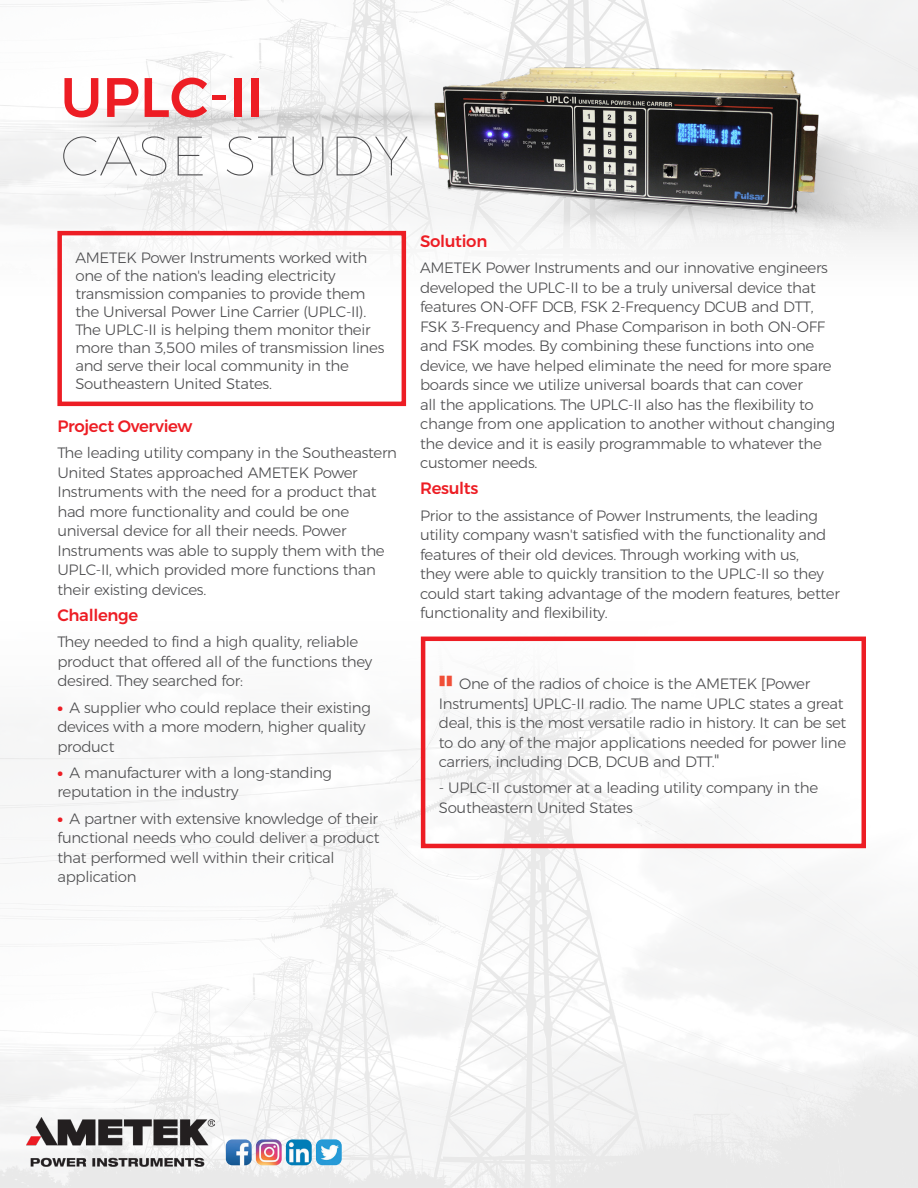
<style>
.page{position:relative;width:918px;height:1188px;background:#fff}
.page>*{position:absolute;margin:0;border:0;box-sizing:border-box;transform-origin:0 0}
.t1{font:100 55.5px "Montserrat";color:#4d4d4f}
.t2{font:500 55.5px "Montserrat";color:#ed1d24}
.t3{font:700 37.5px "Montserrat";color:#f04e37}
.t4{font:500 16.5px "Montserrat";letter-spacing:-.02em;color:#ed1d24}
.t5{font:300 15px/19.5px "Montserrat";letter-spacing:-.02em;color:#4d4d4f}
.s1{font-weight:900;color:#ed1d24}
.s2{font-size:18px}
</style>
<div class="page">
<img style="left:0;top:636px;width:918px;height:552px">
<img style="left:0;top:0;width:918px;height:318px">
<img style="left:226px;top:1139px;width:26px;height:26px">
<img style="left:256px;top:1139px;width:26px;height:26px">
<img style="left:286px;top:1139px;width:26px;height:26px">
<img style="left:316px;top:1139px;width:26px;height:26px">
<img style="left:430px;top:63px;width:396px;height:151px">
<div style="left:57px;top:231px;width:349px;height:175px;border:4px solid #ed1d24"></div>
<div style="left:421px;top:637px;width:445px;height:211px;border:4px solid #ed1d24"></div>
<img style="left:26px;top:1118px;width:188px;height:51px">
<h1 class="t2" style="left:60px;top:54px;width:204px">UPLC-II</h1>
<h1 class="t1" style="left:60px;top:115px;width:349px">CASE STUDY</h1>
<p class="t5" style="left:75px;top:248px;width:311px;line-height:18px">AMETEK Power Instruments worked with one of the nation's leading electricity transmission companies to provide them the Universal Power Line Carrier (UPLC-II).<br>The UPLC-II is helping them monitor their more than 3,500 miles of transmission lines and serve their local community in the Southeastern United States.</p>
<p class="t4" style="left:57px;top:413px;width:136px">Project Overview</p>
<p class="t5" style="left:57px;top:443px;width:341px">The leading utility company in the Southeastern United States approached AMETEK Power Instruments with the need for a product that had more functionality and could be one universal device for all their needs. Power Instruments was able to supply them with the UPLC-II, which provided more functions than their existing devices.</p>
<p class="t4" style="left:57px;top:602px;width:82px">Challenge</p>
<p class="t5" style="left:57px;top:632px;width:316px">They needed to find a high quality, reliable product that offered all of the functions they desired. They searched for:</p>
<p class="t5" style="left:57px;top:697px;width:315px"><span class="s1">•</span> A supplier who could replace their existing devices with a more modern, higher quality product</p>
<p class="t5" style="left:57px;top:763px;width:276px"><span class="s1">•</span> A manufacturer with a long-standing reputation in the industry</p>
<p class="t5" style="left:57px;top:808px;width:324px"><span class="s1">•</span> A partner with extensive knowledge of their functional needs who could deliver a product that performed well within their critical application</p>
<p class="t4" style="left:420px;top:228px;width:69px">Solution</p>
<p class="t5" style="left:420px;top:258px;width:417px">AMETEK Power Instruments and our innovative engineers developed the UPLC-II to be a truly universal device that features ON-OFF DCB, FSK 2-Frequency DCUB and DTT, FSK 3-Frequency and Phase Comparison in both ON-OFF and FSK modes. By combining these functions into one device, we have helped eliminate the need for more spare boards since we utilize universal boards that can cover<br>all the applications. The UPLC-II also has the flexibility to change from one application to another without changing the device and it is easily programmable to whatever the customer needs.</p>
<p class="t4" style="left:420px;top:476px;width:60px">Results</p>
<p class="t5" style="left:420px;top:505px;width:421px">Prior to the assistance of Power Instruments, the leading utility company wasn't satisfied with the functionality and features of their old devices. Through working with us,<br>they were able to quickly transition to the UPLC-II so they could start taking advantage of the modern features, better functionality and flexibility.</p>
<h2 class="t3" style="left:437px;top:658px;width:18px">"</h2>
<p class="t5" style="left:439px;top:674px;width:409px;text-indent:20px">One of the radios of choice is the AMETEK [Power Instruments] UPLC-II radio. The name UPLC states a great deal, this is the most versatile radio in history. It can be set to do any of the major applications needed for power line carriers, including DCB, DCUB and DTT.<span class="s2">"</span></p>
<p class="t5" style="left:439px;top:778px;width:381px">- UPLC-II customer at a leading utility company in the<br>Southeastern United States</p>
</div>
